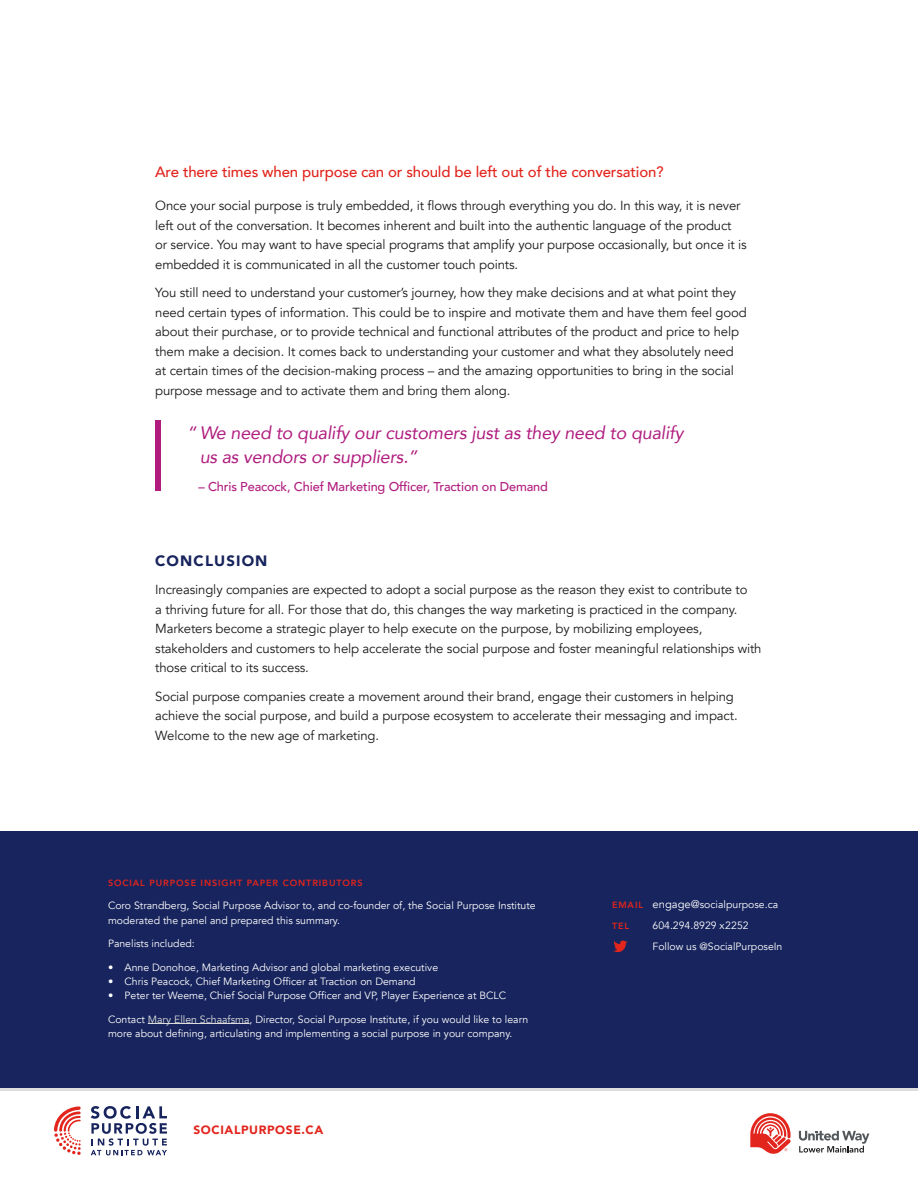
<style>
.page{position:relative;width:918px;height:1188px;background:#fff}
.page>*{position:absolute;margin:0;border:0;box-sizing:border-box;transform-origin:0 0}
.t1{font:italic 18px/24px "Avenir";letter-spacing:-.01em;color:#b01c7e}
.t2{font:500 15px "Avenir";letter-spacing:-.01em;color:#e2251d}
.t3{font:900 15px "Avenir";letter-spacing:.075em;color:#17245d}
.t4{font:13.2px/19.5px "Avenir";letter-spacing:-.01em;color:#1c1b1a}
.t5{font:500 12.75px "Avenir";letter-spacing:-.01em;color:#b01c7e}
.t6{font:900 12px "Avenir";letter-spacing:.05em;color:#e2251d}
.t7{font:10.5px/14.4px "Avenir";color:#fff}
.t8{font:800 9px "Avenir";letter-spacing:.1em;color:#e2251d}
.s1{color:#dddedc}
.s2{font-weight:800;font-size:9px;color:#e2251d}
.s3{font-size:11.25px}
</style>
<div class="page">
<svg style="left:91px;top:1106px;width:76px;height:49px"></svg>
<svg style="left:54px;top:1106px;width:27px;height:49px"></svg>
<svg style="left:750px;top:1113px;width:41px;height:41px"></svg>
<svg style="left:799px;top:1131px;width:70px;height:22px"></svg>
<hr style="left:0;top:1088px;width:918px;height:2px;background:#dddedc">
<div style="left:0;top:832px;width:918px;height:256px;background:#17245d"></div>
<svg style="left:613px;top:941px;width:14px;height:11px"></svg>
<hr style="left:148px;top:1023px;width:102px;height:1px;background:#dddedc">
<div style="left:155px;top:421px;width:5px;height:70px;background:#b01c7e"></div>
<p class="t2" style="left:155px;top:159px;width:510px">Are there times when purpose can or should be left out of the conversation?</p>
<p class="t4" style="left:155px;top:196px;width:593px">Once your social purpose is truly embedded, it flows through everything you do. In this way, it is never left out of the conversation. It becomes inherent and built into the authentic language of the product or service. You may want to have special programs that amplify your purpose occasionally, but once it is embedded it is communicated in all the customer touch points.</p>
<p class="t4" style="left:155px;top:283px;width:593px">You still need to understand your customer’s journey, how they make decisions and at what point they need certain types of information. This could be to inspire and motivate them and have them feel good about their purchase, or to provide technical and functional attributes of the product and price to help them make a decision. It comes back to understanding your customer and what they absolutely need at certain times of the decision-making process – and the amazing opportunities to bring in the social purpose message and to activate them and bring them along.</p>
<h1 class="t1" style="left:200px;top:420px;width:485px;text-indent:-12px">“ We need to qualify our customers just as they need to qualify us as vendors or suppliers.”</h1>
<p class="t5" style="left:198px;top:476px;width:351px">– Chris Peacock, Chief Marketing Officer, Traction on Demand</p>
<p class="t3" style="left:155px;top:547px;width:114px">CONCLUSION</p>
<p class="t4" style="left:155px;top:580px;width:608px">Increasingly companies are expected to adopt a social purpose as the reason they exist to contribute to<br>a thriving future for all. For those that do, this changes the way marketing is practiced in the company.<br>Marketers become a strategic player to help execute on the purpose, by mobilizing employees, stakeholders and customers to help accelerate the social purpose and foster meaningful relationships with those critical to its success.</p>
<p class="t4" style="left:155px;top:686px;width:584px">Social purpose companies create a movement around their brand, engage their customers in helping achieve the social purpose, and build a purpose ecosystem to accelerate their messaging and impact.<br>Welcome to the new age of marketing.</p>
<p class="t8" style="left:108px;top:876px;width:256px">SOCIAL PURPOSE INSIGHT PAPER CONTRIBUTORS</p>
<p class="t7" style="left:108px;top:899px;width:429px">Coro Strandberg, Social Purpose Advisor to, and co-founder of, the Social Purpose Institute moderated the panel and prepared this summary.</p>
<p class="t7" style="left:108px;top:936px;width:88px">Panelists included:</p>
<p class="t7" style="left:108px;top:960px;width:332px">• Anne Donohoe, Marketing Advisor and global marketing executive</p>
<p class="t7" style="left:108px;top:974px;width:309px">• Chris Peacock, Chief Marketing Officer at Traction on Demand</p>
<p class="t7" style="left:108px;top:989px;width:400px">• Peter ter Weeme, Chief Social Purpose Officer and VP, Player Experience at BCLC</p>
<p class="t7" style="left:108px;top:1012px;width:422px">Contact <span class="s1">Mary Ellen Schaafsma</span>, Director, Social Purpose Institute, if you would like to learn more about defining, articulating and implementing a social purpose in your company.</p>
<p class="t6" style="left:194px;top:1120px;width:131px">SOCIALPURPOSE.CA</p>
<p class="t7" style="left:612px;top:898px;width:168px"><span class="s2">EMAIL</span> <span class="s3">engage@</span>socialpurpose.ca</p>
<p class="t8" style="left:612px;top:919px;width:19px">TEL</p>
<p class="t7" style="left:652px;top:915px;width:131px;line-height:21px">604.294.8929 x2252<br>Follow us @SocialPurposeIn</p>
</div>
